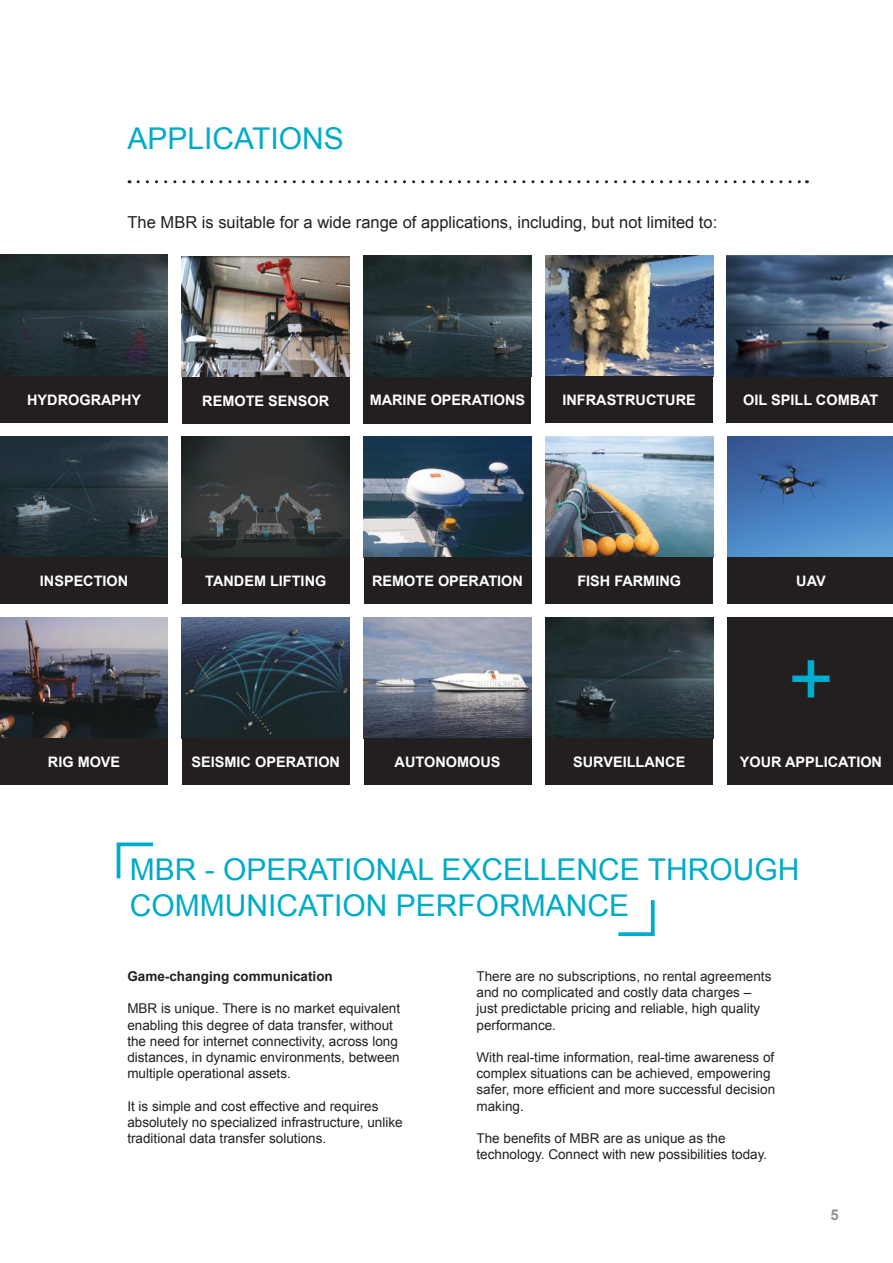
<style>
.page{position:relative;width:893px;height:1263px;background:#fff}
.page>*{position:absolute;margin:0;border:0;box-sizing:border-box;transform-origin:0 0}
.t1{font:78.9px "Arial";color:#00acce}
.t2{font:30px/36px "Arial";color:#00abc7}
.t3{font:16.5px "Arial";color:#241f1f}
.t4{font:700 15px "Arial";color:#969698}
.t5{font:700 14.55px "Arial";color:#fff}
.t6{font:700 14.4px "Arial";color:#fff}
.t7{font:13.5px/16.2px "Arial";color:#241f1f}
.t8{font:700 13.5px "Arial";color:#241f1f}
</style>
<div class="page">
<img style="left:0;top:255px;width:168px;height:121px">
<div style="left:0;top:376px;width:168px;height:47px;background:#241f1f"></div>
<img style="left:545px;top:617px;width:168px;height:121px">
<div style="left:545px;top:738px;width:168px;height:47px;background:#241f1f"></div>
<img style="left:364px;top:256px;width:167px;height:121px">
<div style="left:364px;top:377px;width:167px;height:46px;background:#241f1f"></div>
<img style="left:364px;top:436px;width:167px;height:121px">
<div style="left:364px;top:557px;width:167px;height:47px;background:#241f1f"></div>
<img style="left:364px;top:617px;width:167px;height:121px">
<div style="left:364px;top:738px;width:167px;height:47px;background:#241f1f"></div>
<img style="left:0;top:436px;width:168px;height:121px">
<div style="left:0;top:557px;width:168px;height:47px;background:#241f1f"></div>
<img style="left:182px;top:436px;width:167px;height:121px">
<div style="left:182px;top:557px;width:168px;height:47px;background:#241f1f"></div>
<img style="left:182px;top:256px;width:168px;height:121px">
<div style="left:182px;top:377px;width:168px;height:47px;background:#241f1f"></div>
<img style="left:0;top:617px;width:168px;height:121px">
<div style="left:0;top:738px;width:168px;height:47px;background:#241f1f"></div>
<img style="left:727px;top:436px;width:166px;height:121px">
<div style="left:727px;top:557px;width:166px;height:47px;background:#241f1f"></div>
<img style="left:545px;top:436px;width:168px;height:121px">
<div style="left:545px;top:557px;width:168px;height:47px;background:#241f1f"></div>
<img style="left:182px;top:617px;width:168px;height:121px">
<div style="left:182px;top:738px;width:168px;height:47px;background:#241f1f"></div>
<img style="left:545px;top:255px;width:168px;height:121px">
<div style="left:545px;top:376px;width:168px;height:47px;background:#241f1f"></div>
<div style="left:727px;top:617px;width:166px;height:128px;background:#241f1f"></div>
<div style="left:727px;top:739px;width:166px;height:46px;background:#241f1f"></div>
<img style="left:727px;top:255px;width:166px;height:121px">
<div style="left:727px;top:376px;width:166px;height:47px;background:#241f1f"></div>
<svg style="left:116px;top:842px;width:37px;height:37px"></svg>
<svg style="left:618px;top:900px;width:37px;height:37px"></svg>
<svg style="left:138px;top:180px;width:669px;height:3px"></svg>
<h2 class="t2" style="left:128px;top:121px;width:218px">APPLICATIONS</h2>
<p class="t3" style="left:128px;top:211px;width:591px">The MBR is suitable for a wide range of applications, including, but not limited to:</p>
<p class="t6" style="left:27px;top:390px;width:116px">HYDROGRAPHY</p>
<p class="t6" style="left:202px;top:391px;width:128px">REMOTE SENSOR</p>
<p class="t6" style="left:370px;top:391px;width:157px">MARINE OPERATIONS</p>
<p class="t6" style="left:562px;top:390px;width:135px">INFRASTRUCTURE</p>
<p class="t5" style="left:743px;top:390px;width:137px">OIL SPILL COMBAT</p>
<p class="t6" style="left:40px;top:571px;width:90px">INSPECTION</p>
<p class="t6" style="left:205px;top:571px;width:123px">TANDEM LIFTING</p>
<p class="t6" style="left:372px;top:571px;width:152px">REMOTE OPERATION</p>
<p class="t6" style="left:577px;top:571px;width:105px">FISH FARMING</p>
<p class="t6" style="left:796px;top:571px;width:31px">UAV</p>
<h1 class="t1" style="left:788px;top:627px;width:48px">+</h1>
<p class="t6" style="left:48px;top:752px;width:74px">RIG MOVE</p>
<p class="t6" style="left:192px;top:752px;width:150px">SEISMIC OPERATION</p>
<p class="t6" style="left:395px;top:752px;width:107px">AUTONOMOUS</p>
<p class="t6" style="left:573px;top:752px;width:114px">SURVEILLANCE</p>
<p class="t6" style="left:740px;top:752px;width:144px">YOUR APPLICATION</p>
<h2 class="t2" style="left:130px;top:852px;width:671px">MBR - OPERATIONAL EXCELLENCE THROUGH<br>COMMUNICATION PERFORMANCE</h2>
<p class="t8" style="left:127px;top:967px;width:207px">Game-changing communication</p>
<p class="t7" style="left:127px;top:1001px;width:274px">MBR is unique. There is no market equivalent enabling this degree of data transfer, without the need for internet connectivity, across long distances, in dynamic environments, between multiple operational assets.</p>
<p class="t7" style="left:127px;top:1098px;width:277px">It is simple and cost effective and requires absolutely no specialized infrastructure, unlike traditional data transfer solutions.</p>
<p class="t7" style="left:476px;top:968px;width:296px">There are no subscriptions, no rental agreements and no complicated and costly data charges – just predictable pricing and reliable, high quality performance.</p>
<p class="t7" style="left:476px;top:1049px;width:300px">With real-time information, real-time awareness of complex situations can be achieved, empowering safer, more efficient and more successful decision making.</p>
<p class="t7" style="left:476px;top:1130px;width:292px">The benefits of MBR are as unique as the technology. Connect with new possibilities today.</p>
<p class="t4" style="left:831px;top:1204px;width:10px">5</p>
</div>
